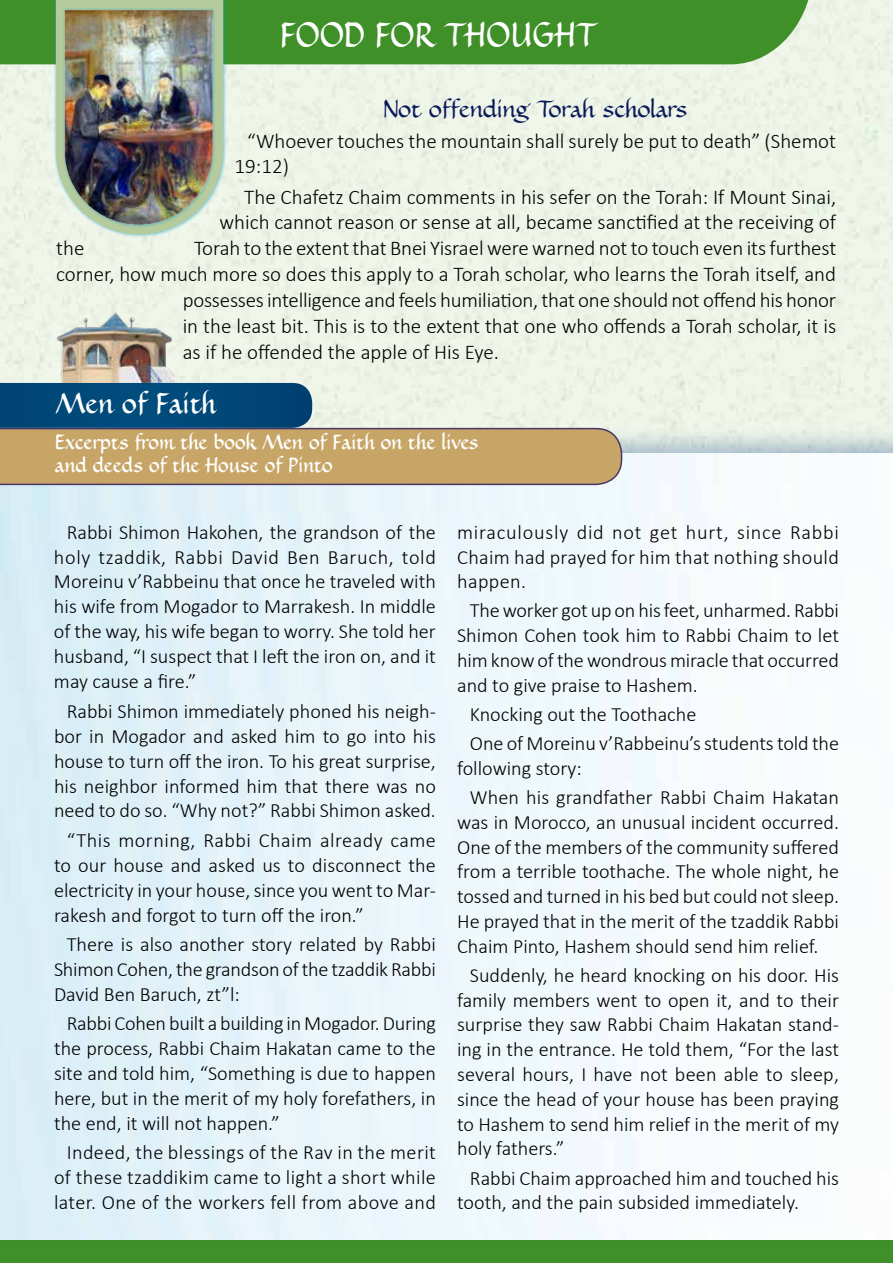
<style>
.page{position:relative;width:893px;height:1263px;background:#fff}
.page>*{position:absolute;margin:0;border:0;box-sizing:border-box;transform-origin:0 0}
.t1{font:700 31.5px "Demi Tasse";letter-spacing:.01em;color:#fff;scale:.92 1}
.t2{font:700 27px "Demi Tasse";letter-spacing:.01em;color:#fff;scale:.92 1}
.t3{font:22.5px "Demi Tasse";color:#0a1b5a}
.t4{font:300 21px/26px "Calibri";color:#000}
.t5{font:300 20.25px/24.9px "Calibri";color:#000;text-align:justify}
.t6{font:700 19.5px/22.5px "Demi Tasse";color:#fff;scale:.91 1}
</style>
<div class="page">
<div style="left:0;top:1243px;width:893px;height:20px;background:#409029"></div>
<div style="left:0;top:426px;width:893px;height:822px;background:#003882;opacity:.3"></div>
<img style="left:0;top:454px;width:893px;height:785px">
<img style="left:55px;top:308px;width:119px;height:75px">
<svg style="left:0;top:383px;width:623px;height:103px"></svg>
<div style="left:0;top:0;width:814px;height:64px;background:#409029"></div>
<div style="left:53px;top:0;width:174px;height:238px;background:#009ee0;opacity:.5"></div>
<svg style="left:56px;top:0;width:167px;height:234px"></svg>
<img style="left:65px;top:10px;width:148px;height:215px">
<h1 class="t1" style="left:281px;top:12px;width:341px">FOOD FOR T HOUGHT</h1>
<p class="t3" style="left:383px;top:94px;width:306px">Not offending Torah scholars</p>
<p class="t4" style="left:235px;top:127px;width:603px;text-indent:13px">“Whoever touches the mountain shall surely be put to death” (Shemot<br>19:12)</p>
<p class="t4" style="left:220px;top:183px;width:618px;text-align:right">The Chafetz Chaim comments in his sefer on the Torah: If Mount Sinai, which cannot reason or sense at all, became sanctified at the receiving of</p>
<p class="t4" style="left:56px;top:235px;width:30px">the</p>
<p class="t4" style="left:194px;top:235px;width:644px">Torah to the extent that Bnei Yisrael were warned not to touch even its furthest</p>
<p class="t4" style="left:56px;top:261px;width:782px">corner, how much more so does this apply to a Torah scholar, who learns the Torah itself, and</p>
<p class="t4" style="left:183px;top:287px;width:655px">possesses intelligence and feels humiliation, that one should not offend his honor</p>
<p class="t4" style="left:183px;top:313px;width:655px">in the least bit. This is to the extent that one who offends a Torah scholar, it is</p>
<p class="t4" style="left:183px;top:339px;width:318px">as if he offended the apple of His Eye.</p>
<h2 class="t2" style="left:56px;top:384px;width:176px">Men of Faith</h2>
<p class="t6" style="left:55px;top:431px;width:467px">Excerpts from the book Men of Faith on the lives and deeds of the House of Pinto</p>
<p class="t5" style="left:54px;top:519px;width:383px;text-indent:13px">Rabbi Shimon Hakohen, the grandson of the holy tzaddik, Rabbi David Ben Baruch, told Moreinu v’Rabbeinu that once he traveled with his wife from Mogador to Marrakesh. In middle of the way, his wife began to worry. She told her husband, “I suspect that I left the iron on, and it may cause a fire.”</p>
<p class="t5" style="left:54px;top:698px;width:383px;text-indent:13px">Rabbi Shimon immediately phoned his neigh&shy;bor in Mogador and asked him to go into his house to turn off the iron. To his great surprise, his neighbor informed him that there was no need to do so. “Why not?” Rabbi Shimon asked.</p>
<p class="t5" style="left:54px;top:827px;width:383px;text-indent:13px">“This morning, Rabbi Chaim already came to our house and asked us to disconnect the electricity in your house, since you went to Mar&shy;rakesh and forgot to turn off the iron.”</p>
<p class="t5" style="left:54px;top:931px;width:383px;text-indent:13px">There is also another story related by Rabbi Shimon Cohen, the grandson of the tzaddik Rabbi David Ben Baruch, zt”l:</p>
<p class="t5" style="left:54px;top:1011px;width:383px;text-indent:13px">Rabbi Cohen built a building in Mogador. During the process, Rabbi Chaim Hakatan came to the site and told him, “Something is due to happen here, but in the merit of my holy forefathers, in the end, it will not happen.”</p>
<p class="t5" style="left:54px;top:1140px;width:383px;text-indent:13px">Indeed, the blessings of the Rav in the merit of these tzaddikim came to light a short while later. One of the workers fell from above and</p>
<p class="t5" style="left:457px;top:519px;width:383px">miraculously did not get hurt, since Rabbi Chaim had prayed for him that nothing should happen.</p>
<p class="t5" style="left:457px;top:598px;width:383px;text-indent:13px">The worker got up on his feet, unharmed. Rabbi Shimon Cohen took him to Rabbi Chaim to let him know of the wondrous miracle that occurred and to give praise to Hashem.</p>
<p class="t5" style="left:470px;top:699px;width:371px;line-height:29.1px">Knocking out the Toothache<br>One of Moreinu v’Rabbeinu’s students told the</p>
<p class="t5" style="left:470px;top:753px;width:371px;line-height:29.1px;text-indent:-13px">following story:<br>When his grandfather Rabbi Chaim Hakatan</p>
<p class="t5" style="left:457px;top:809px;width:383px">was in Morocco, an unusual incident occurred.<br>One of the members of the community suffered from a terrible toothache. The whole night, he tossed and turned in his bed but could not sleep.<br>He prayed that in the merit of the tzaddik Rabbi Chaim Pinto, Hashem should send him relief.</p>
<p class="t5" style="left:457px;top:962px;width:383px;text-indent:13px">Suddenly, he heard knocking on his door. His family members went to open it, and to their surprise they saw Rabbi Chaim Hakatan stand&shy;ing in the entrance. He told them, “For the last several hours, I have not been able to sleep, since the head of your house has been praying to Hashem to send him relief in the merit of my holy fathers.”</p>
<p class="t5" style="left:457px;top:1165px;width:383px;text-indent:13px">Rabbi Chaim approached him and touched his tooth, and the pain subsided immediately.</p>
</div>
